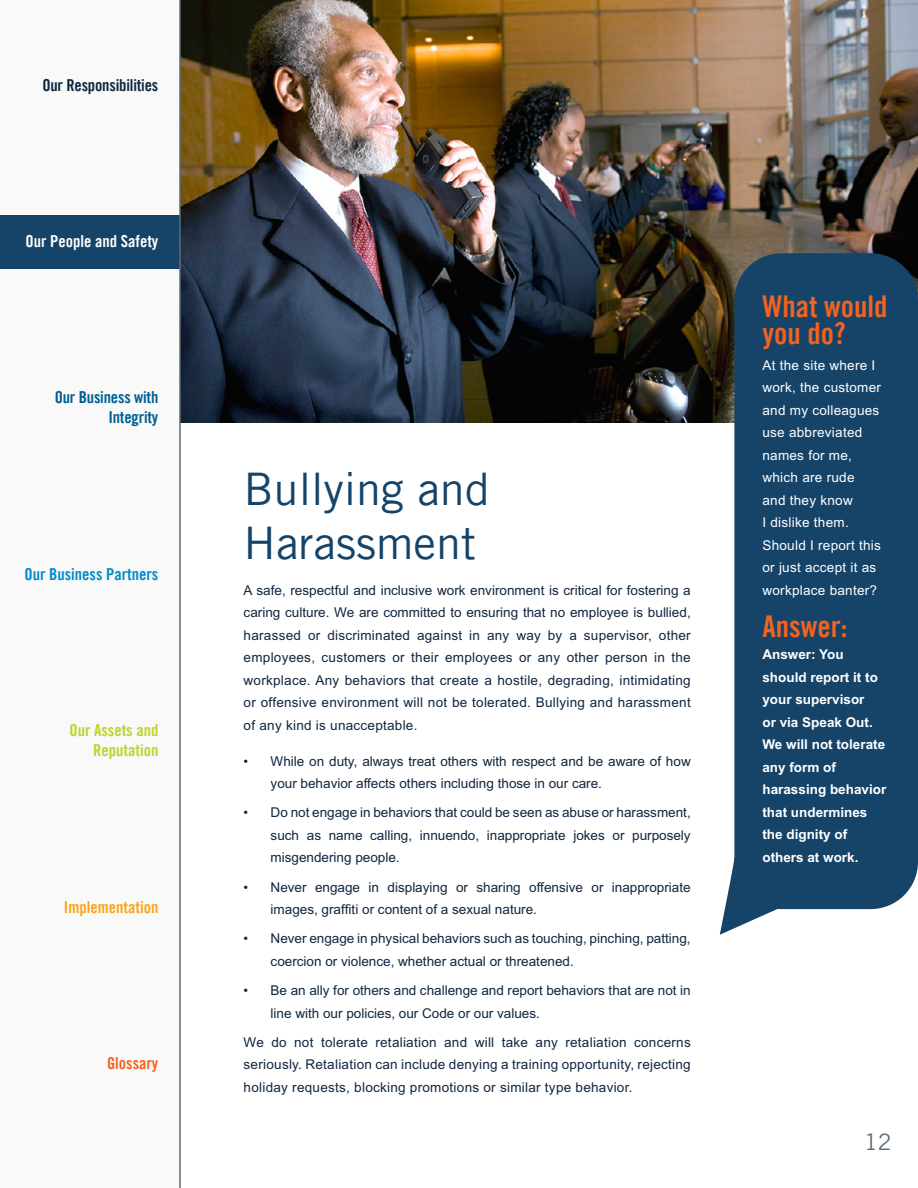
<style>
.page{position:relative;width:918px;height:1188px;background:#fff}
.page>*{position:absolute;margin:0;border:0;box-sizing:border-box;transform-origin:0 0}
.t1{font:45px/54px "Trade Gothic LT Pro";color:#164469}
.t2{font:30px/27px "Trade Gothic LT Pro Bd Cn 20";color:#f26322}
.t3{font:22.5px "Trade Gothic LT Pro";color:#5d6a76}
.t4{font:16.5px/19.5px "Trade Gothic LT Pro Bd Cn 20";letter-spacing:-.01em;color:#005f90;text-align:right}
.t5{font:16.5px/19.5px "Trade Gothic LT Pro Bd Cn 20";color:#bfd22b;text-align:right}
.t6{font:16.5px "Trade Gothic LT Pro Bd Cn 20";letter-spacing:-.01em;color:#10263f}
.t7{font:16.5px "Trade Gothic LT Pro Bd Cn 20";color:#008ccc}
.t8{font:16.5px "Trade Gothic LT Pro Bd Cn 20";color:#fff}
.t9{font:16.5px "Trade Gothic LT Pro Bd Cn 20";color:#faa41a}
.t10{font:16.5px "Trade Gothic LT Pro Bd Cn 20";color:#f26322}
.t11{font:13.5px/22.5px "Arial MT Std";color:#10263f}
.t12{font:13.5px/22.5px "Arial MT Std";letter-spacing:.02em;color:#fff}
.t13{font:700 13.5px/22.5px "Arial MT Std";color:#fff}
</style>
<div class="page">
<div style="left:0;top:0;width:179px;height:1188px;background:#f8f9f8"></div>
<div style="left:0;top:215px;width:180px;height:54px;background:#164469"></div>
<img style="left:181px;top:0;width:737px;height:422px">
<div style="left:734px;top:253px;width:184px;height:656px;background:#164469;border-radius:47px"></div>
<svg style="left:720px;top:858px;width:71px;height:77px"></svg>
<hr style="left:179px;top:0;width:2px;height:1188px;background:#5d6a76">
<p class="t6" style="left:42px;top:75px;width:117px">Our Responsibilities</p>
<p class="t8" style="left:26px;top:231px;width:134px">Our People and Safety</p>
<p class="t4" style="left:55px;top:387px;width:105px">Our Business with<br>Integrity</p>
<p class="t7" style="left:25px;top:564px;width:135px">Our Business Partners</p>
<p class="t5" style="left:69px;top:720px;width:90px">Our Assets and<br>Reputation</p>
<p class="t9" style="left:64px;top:897px;width:96px">Implementation</p>
<p class="t10" style="left:107px;top:1053px;width:53px">Glossary</p>
<h1 class="t1" style="left:244px;top:461px;width:248px">Bullying and<br>Harassment</h1>
<p class="t11" style="left:244px;top:579px;width:449px;text-align:justify">A safe, respectful and inclusive work environment is critical for fostering a caring culture. We are committed to ensuring that no employee is bullied, harassed or discriminated against in any way by a supervisor, other employees, customers or their employees or any other person in the workplace. Any behaviors that create a hostile, degrading, intimidating or offensive environment will not be tolerated. Bullying and harassment of any kind is unacceptable.</p>
<p class="t11" style="left:271px;top:750px;width:422px;text-indent:-27px">• While on duty, always treat others with respect and be aware of how your behavior affects others including those in our care.</p>
<p class="t11" style="left:271px;top:801px;width:422px;text-align:justify;text-indent:-27px">• Do not engage in behaviors that could be seen as abuse or harassment, such as name calling, innuendo, inappropriate jokes or purposely misgendering people.</p>
<p class="t11" style="left:271px;top:876px;width:422px;text-indent:-27px">• Never engage in displaying or sharing offensive or inappropriate images, graffiti or content of a sexual nature.</p>
<p class="t11" style="left:271px;top:928px;width:422px;text-indent:-27px">• Never engage in physical behaviors such as touching, pinching, patting, coercion or violence, whether actual or threatened.</p>
<p class="t11" style="left:271px;top:979px;width:422px;text-indent:-27px">• Be an ally for others and challenge and report behaviors that are not in line with our policies, our Code or our values.</p>
<p class="t11" style="left:244px;top:1031px;width:449px;text-align:justify">We do not tolerate retaliation and will take any retaliation concerns seriously. Retaliation can include denying a training opportunity, rejecting holiday requests, blocking promotions or similar type behavior.</p>
<h2 class="t2" style="left:762px;top:293px;width:126px">What would you do?</h2>
<p class="t12" style="left:762px;top:354px;width:120px">At the site where I work, the customer and my colleagues use abbreviated names for me, which are rude<br>and they know<br>I dislike them.<br>Should I report this or just accept it as workplace banter?</p>
<h2 class="t2" style="left:762px;top:612px;width:86px">Answer:</h2>
<p class="t13" style="left:762px;top:643px;width:125px">Answer: You should report it to your supervisor<br>or via Speak Out.<br>We will not tolerate any form of harassing behavior that undermines the dignity of others at work.</p>
<h3 class="t3" style="left:864px;top:1129px;width:29px">12</h3>
</div>
